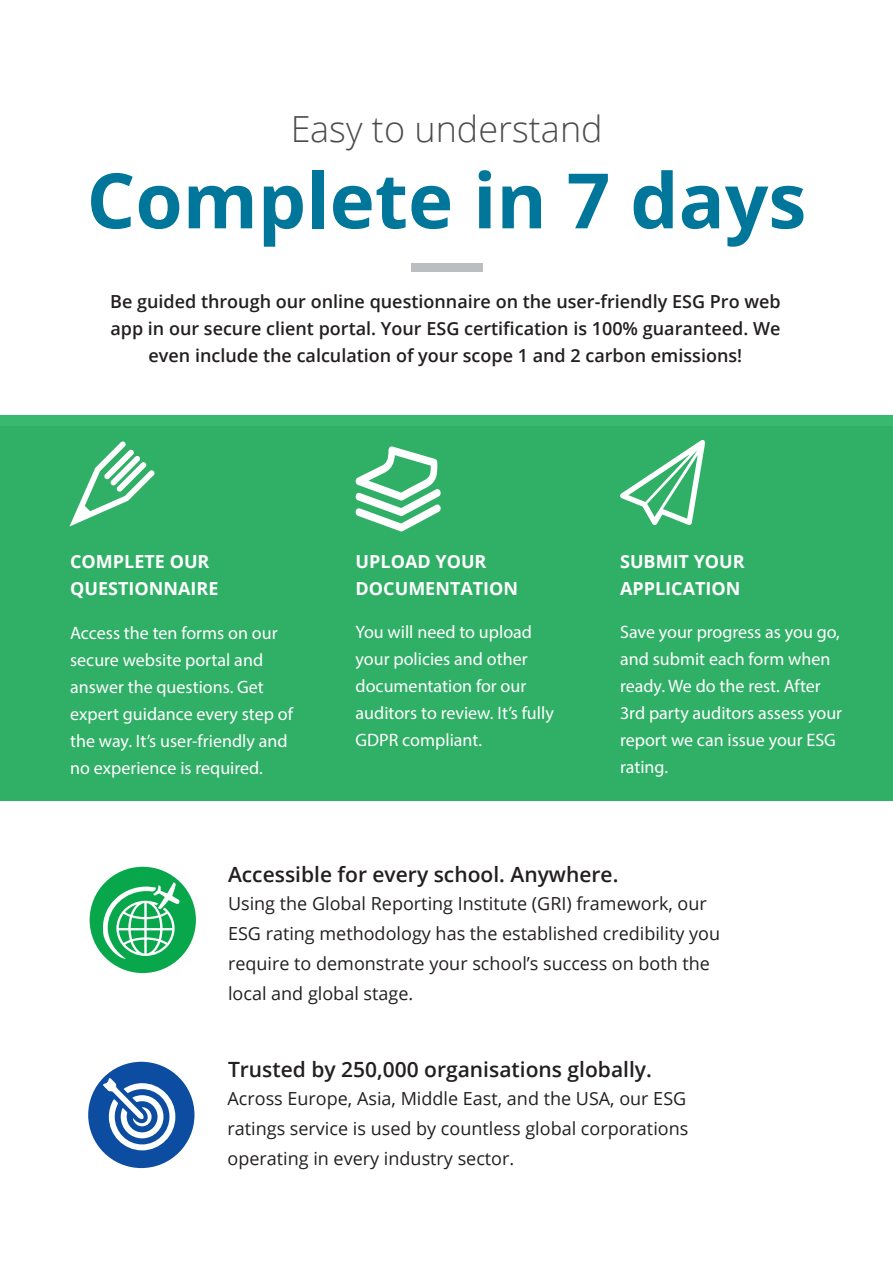
<style>
.page{position:relative;width:893px;height:1263px;background:#fff}
.page>*{position:absolute;margin:0;border:0;box-sizing:border-box;transform-origin:0 0}
._51pt_Center_Lea_48{font:700 76.5px "Open Sans";color:#00769a}
.t1{font:300 36px "Open Sans";color:#231f20}
._14pt_Left_Lea_18{font:600 21px "Open Sans";color:#231f20}
._8pt_Reg_Lea_14{font:18px/27px "Myriad Pro";color:#fff}
._9pt_Reg_Lea_18{font:18px/30px "Open Sans";color:#231f20;text-align:justify}
._8pt_Semibold_Lea_15{font:600 18px/27px "Open Sans";color:#231f20;text-align:center}
._10pt_Semibold_Lea_12{font:700 18px/27px "Open Sans";color:#fff}
</style>
<div class="page">
<div style="left:0;top:416px;width:893px;height:385px;background:#30af66"></div>
<div style="left:90px;top:867px;width:106px;height:106px;background:#08a74b;border-radius:50%"></div>
<svg style="left:103px;top:882px;width:77px;height:77px"></svg>
<div style="left:88px;top:1062px;width:106px;height:106px;background:#0d4da1;border-radius:50%"></div>
<svg style="left:69px;top:441px;width:86px;height:85px"></svg>
<svg style="left:355px;top:446px;width:86px;height:85px"></svg>
<svg style="left:620px;top:440px;width:85px;height:85px"></svg>
<div style="left:412px;top:263px;width:71px;height:9px;background:#bcbdc0"></div>
<svg style="left:103px;top:1078px;width:72px;height:72px"></svg>
<h2 class="t1" style="left:290px;top:105px;width:314px">Easy to understand</h2>
<p class="_51pt_Center_Lea_48" style="left:87px;top:147px;width:721px">Complete in 7 days</p>
<p class="_8pt_Semibold_Lea_15" style="left:110px;top:287px;width:672px">Be guided through our online questionnaire on the user-friendly ESG Pro web app in our secure client portal. Your ESG certification is 100% guaranteed. We even include the calculation of your scope 1 and 2 carbon emissions!</p>
<p class="_10pt_Semibold_Lea_12" style="left:70px;top:548px;width:141px">COMPLETE OUR</p>
<p class="_10pt_Semibold_Lea_12" style="left:70px;top:575px;width:150px">QUESTIONNAIRE</p>
<p class="_10pt_Semibold_Lea_12" style="left:356px;top:548px;width:132px">UPLOAD YOUR</p>
<p class="_10pt_Semibold_Lea_12" style="left:356px;top:575px;width:164px">DOCUMENTATION</p>
<p class="_10pt_Semibold_Lea_12" style="left:620px;top:548px;width:126px">SUBMIT YOUR<br>APPLICATION</p>
<p class="_8pt_Reg_Lea_14" style="left:70px;top:619px;width:224px">Access the ten forms on our secure website portal and answer the questions. Get expert guidance every step of the way. It’s user-friendly and no experience is required.</p>
<p class="_8pt_Reg_Lea_14" style="left:356px;top:618px;width:200px">You will need to upload your policies and other documentation for our auditors to review. It’s fully<br>GDPR compliant.</p>
<p class="_8pt_Reg_Lea_14" style="left:620px;top:618px;width:224px">Save your progress as you go, and submit each form when ready. We do the rest. After<br>3rd party auditors assess your report we can issue your ESG rating.</p>
<p class="_14pt_Left_Lea_18" style="left:228px;top:860px;width:392px">Accessible for every school. Anywhere.</p>
<p class="_9pt_Reg_Lea_18" style="left:228px;top:888px;width:494px;text-align:left">Using the Global Reporting Institute (GRI) framework, our ESG rating methodology has the established credibility you require to demonstrate your school’s success on both the local and global stage.</p>
<p class="_14pt_Left_Lea_18" style="left:228px;top:1055px;width:425px">Trusted by 250,000 organisations globally.</p>
<p class="_9pt_Reg_Lea_18" style="left:227px;top:1083px;width:462px">Across Europe, Asia, Middle East, and the USA, our ESG ratings service is used by countless global corporations operating in every industry sector.</p>
</div>
